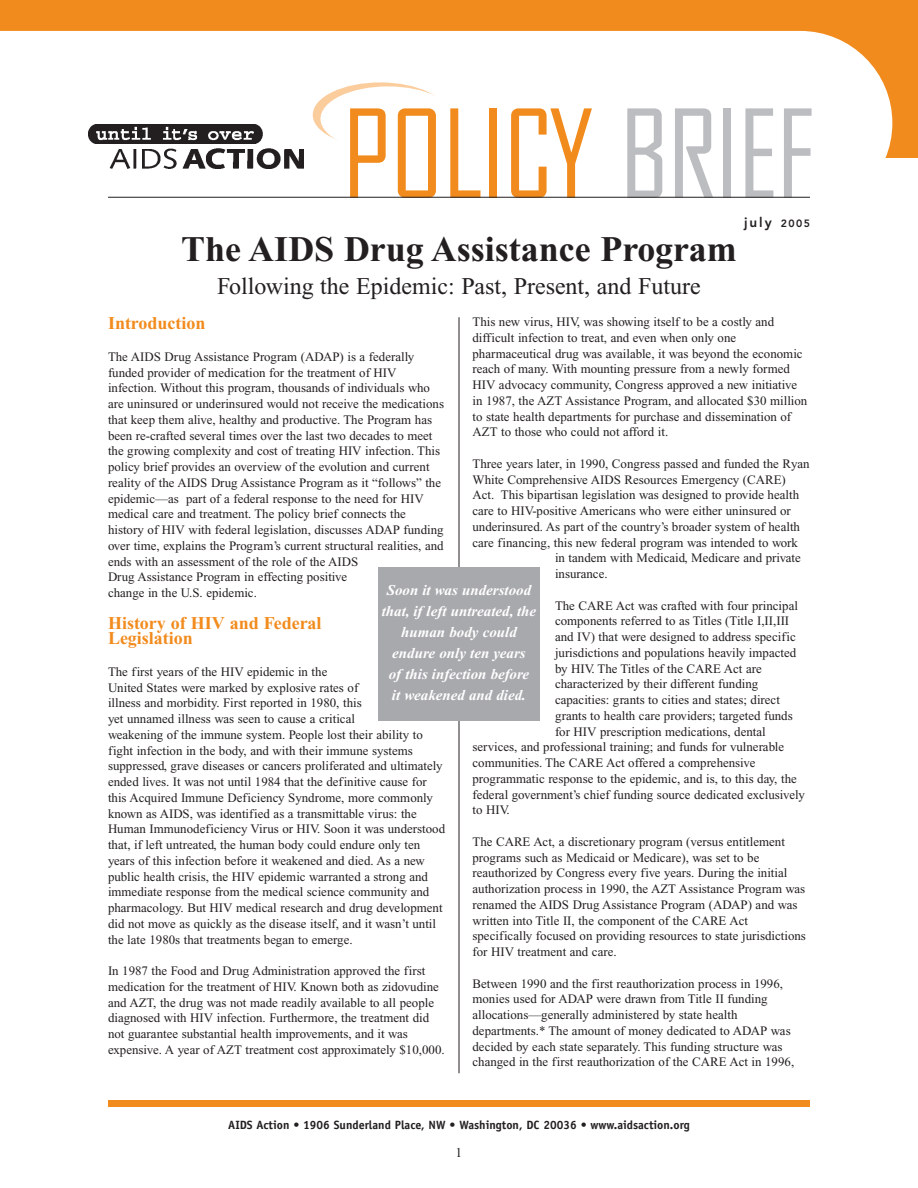
<style>
.page{position:relative;width:918px;height:1188px;background:#fff}
.page>*{position:absolute;margin:0;border:0;box-sizing:border-box;transform-origin:0 0}
.t1{font:117px "Bureau Agency";color:#f28b1d}
.t2{font:700 36px "Times New Roman";color:#231f20}
.t3{font:24px "Times New Roman";color:#231f20}
.t4{font:700 18px/15.8px "Times New Roman";color:#f28b1d}
.t5{font:italic 700 15px/21px "Times New Roman";color:#fff;text-align:center}
.t6{font:800 13.5px "Avenir";color:#231f20}
.t7{font:13.5px "Times New Roman";color:#231f20}
.t8{font:12.9px/15.8px "Times New Roman";color:#231f20}
.t9{font:700 12px "Officina Sans";color:#231f20}
.s1{color:#bcbdc0}
.s2{font-size:10.5px}
</style>
<div class="page">
<div style="left:0;top:0;width:918px;height:158px;background:#f28b1d"></div>
<div style="left:0;top:31px;width:892px;height:166px;background:#fff"></div>
<div style="left:313px;top:82px;width:135px;height:65px;background:#fbcc9c;border-radius:50%"></div>
<div style="left:320px;top:86px;width:135px;height:65px;background:#fff;border-radius:50%"></div>
<img style="left:89px;top:124px;width:215px;height:45px">
<hr style="left:108px;top:197px;width:702px;height:1px;background:#231f20">
<div style="left:108px;top:1100px;width:702px;height:7px;background:#f28b1d"></div>
<hr style="left:459px;top:317px;width:1px;height:756px;background:#231f20">
<div style="left:378px;top:567px;width:162px;height:154px;background:#a8a9ad"></div>
<h1 class="t1" style="left:343px;top:109px;width:473px">POLICY <span class="s1">BRIEF</span></h1>
<h2 class="t2" style="left:181px;top:236px;width:557px">The AIDS Drug Assistance Program</h2>
<h3 class="t3" style="left:217px;top:277px;width:485px">Following the Epidemic: Past, Present, and Future</h3>
<p class="t6" style="left:744px;top:217px;width:67px">july <span class="s2">2005</span></p>
<p class="t8" style="left:473px;top:315px;width:336px">This new virus, HIV, was showing itself to be a costly and difficult infection to treat, and even when only one pharmaceutical drug was available, it was beyond the economic reach of many. With mounting pressure from a newly formed HIV advocacy community, Congress approved a new initiative in 1987, the AZT Assistance Program, and allocated $30 million to state health departments for purchase and dissemination of AZT to those who could not afford it.</p>
<p class="t8" style="left:473px;top:457px;width:339px">Three years later, in 1990, Congress passed and funded the Ryan</p>
<p class="t8" style="left:473px;top:473px;width:315px">White Comprehensive AIDS Resources Emergency (CARE)</p>
<p class="t8" style="left:473px;top:488px;width:328px">Act. This bipartisan legislation was designed to provide health</p>
<p class="t8" style="left:473px;top:504px;width:320px">care to HIV-positive Americans who were either uninsured or</p>
<p class="t8" style="left:473px;top:520px;width:329px">underinsured. As part of the country’s broader system of health</p>
<p class="t8" style="left:473px;top:536px;width:327px">care financing, this new federal program was intended to work</p>
<p class="t8" style="left:555px;top:551px;width:247px">in tandem with Medicaid, Medicare and private</p>
<p class="t8" style="left:555px;top:567px;width:54px">insurance.</p>
<p class="t8" style="left:555px;top:599px;width:244px">The CARE Act was crafted with four principal</p>
<p class="t8" style="left:555px;top:614px;width:236px">components referred to as Titles (Title I,II,III</p>
<p class="t8" style="left:555px;top:630px;width:242px">and IV) that were designed to address specific</p>
<p class="t8" style="left:555px;top:646px;width:243px">jurisdictions and populations heavily impacted</p>
<p class="t8" style="left:555px;top:662px;width:208px">by HIV. The Titles of the CARE Act are</p>
<p class="t8" style="left:555px;top:677px;width:205px">characterized by their different funding</p>
<p class="t8" style="left:555px;top:693px;width:226px">capacities: grants to cities and states; direct</p>
<p class="t8" style="left:555px;top:709px;width:239px">grants to health care providers; targeted funds</p>
<p class="t8" style="left:555px;top:725px;width:212px">for HIV prescription medications, dental</p>
<p class="t8" style="left:473px;top:740px;width:313px">services, and professional training; and funds for vulnerable</p>
<p class="t8" style="left:473px;top:756px;width:285px">communities. The CARE Act offered a comprehensive</p>
<p class="t8" style="left:473px;top:772px;width:326px">programmatic response to the epidemic, and is, to this day, the</p>
<p class="t8" style="left:473px;top:788px;width:334px">federal government’s chief funding source dedicated exclusively</p>
<p class="t8" style="left:473px;top:803px;width:39px">to HIV.</p>
<p class="t8" style="left:473px;top:835px;width:335px">The CARE Act, a discretionary program (versus entitlement programs such as Medicaid or Medicare), was set to be reauthorized by Congress every five years. During the initial authorization process in 1990, the AZT Assistance Program was renamed the AIDS Drug Assistance Program (ADAP) and was written into Title II, the component of the CARE Act specifically focused on providing resources to state jurisdictions for HIV treatment and care.</p>
<p class="t8" style="left:473px;top:977px;width:323px">Between 1990 and the first reauthorization process in 1996, monies used for ADAP were drawn from Title II funding allocations—generally administered by state health departments.* The amount of money dedicated to ADAP was decided by each state separately. This funding structure was changed in the first reauthorization of the CARE Act in 1996,</p>
<h3 class="t4" style="left:108px;top:317px;width:99px">Introduction</h3>
<p class="t8" style="left:108px;top:350px;width:338px">The AIDS Drug Assistance Program (ADAP) is a federally funded provider of medication for the treatment of HIV infection. Without this program, thousands of individuals who are uninsured or underinsured would not receive the medications that keep them alive, healthy and productive. The Program has been re-crafted several times over the last two decades to meet the growing complexity and cost of treating HIV infection. This policy brief provides an overview of the evolution and current reality of the AIDS Drug Assistance Program as it “follows” the epidemic—as part of a federal response to the need for HIV medical care and treatment. The policy brief connects the history of HIV with federal legislation, discusses ADAP funding over time, explains the Program’s current structural realities, and ends with an assessment of the role of the AIDS<br>Drug Assistance Program in effecting positive<br>change in the U.S. epidemic.</p>
<h3 class="t4" style="left:108px;top:617px;width:215px">History of HIV and Federal<br>Legislation</h3>
<p class="t8" style="left:108px;top:665px;width:339px">The first years of the HIV epidemic in the<br>United States were marked by explosive rates of<br>illness and morbidity. First reported in 1980, this<br>yet unnamed illness was seen to cause a critical<br>weakening of the immune system. People lost their ability to fight infection in the body, and with their immune systems suppressed, grave diseases or cancers proliferated and ultimately ended lives. It was not until 1984 that the definitive cause for this Acquired Immune Deficiency Syndrome, more commonly known as AIDS, was identified as a transmittable virus: the Human Immunodeficiency Virus or HIV. Soon it was understood that, if left untreated, the human body could endure only ten years of this infection before it weakened and died. As a new public health crisis, the HIV epidemic warranted a strong and immediate response from the medical science community and pharmacology. But HIV medical research and drug development did not move as quickly as the disease itself, and it wasn’t until the late 1980s that treatments began to emerge.</p>
<p class="t8" style="left:108px;top:964px;width:338px">In 1987 the Food and Drug Administration approved the first medication for the treatment of HIV. Known both as zidovudine and AZT, the drug was not made readily available to all people diagnosed with HIV infection. Furthermore, the treatment did not guarantee substantial health improvements, and it was expensive. A year of AZT treatment cost approximately $10,000.</p>
<p class="t5" style="left:382px;top:581px;width:156px">Soon it was understood that, if left untreated, the human body could endure only ten years<br>of this infection before<br>it weakened and died.</p>
<p class="t9" style="left:228px;top:1120px;width:463px">AIDS Action • 1906 Sunderland Place, NW • Washington, DC 20036 • www.aidsaction.org</p>
<p class="t7" style="left:456px;top:1147px;width:8px">1</p>
</div>
